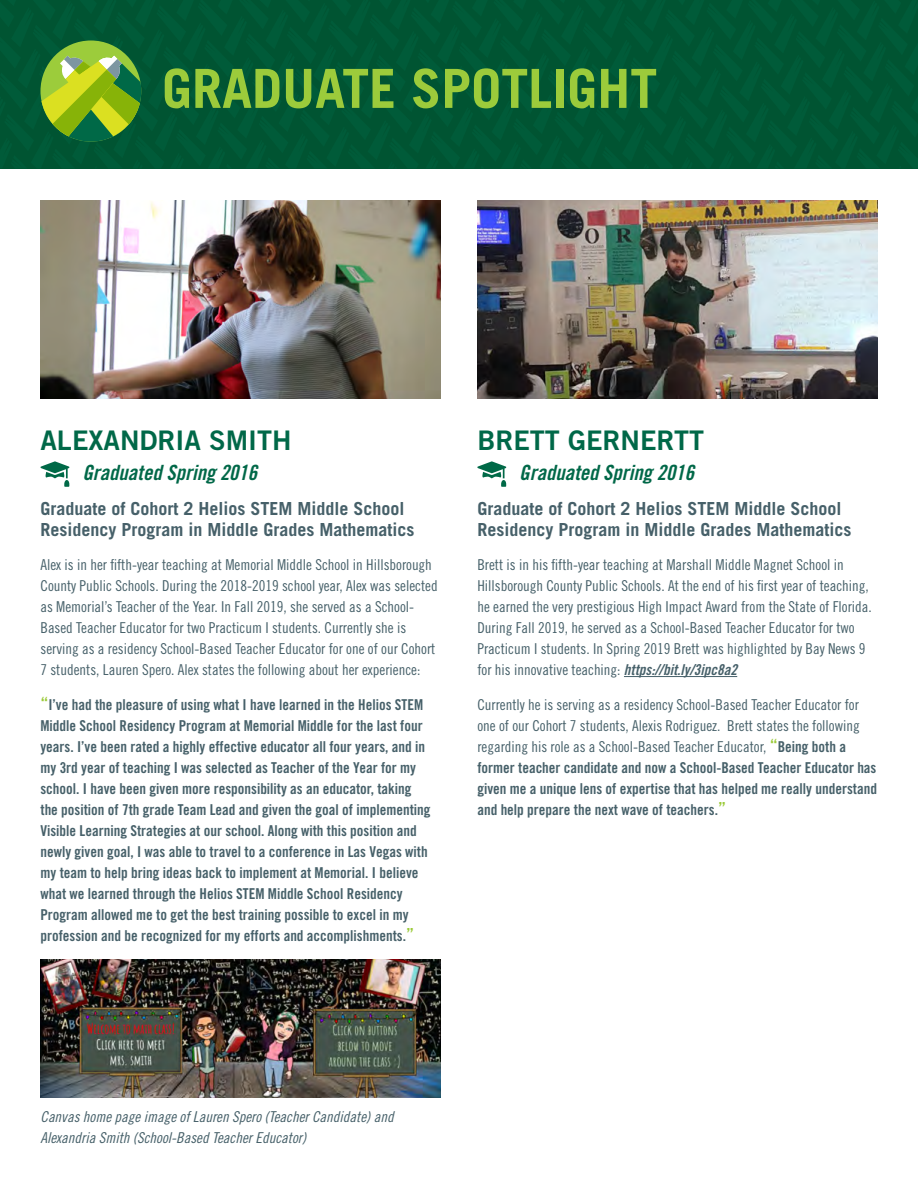
<style>
.page{position:relative;width:918px;height:1188px;background:#fff}
.page>*{position:absolute;margin:0;border:0;box-sizing:border-box;transform-origin:0 0}
.t1{font:700 54px "Trade Gothic LT Std";color:#9ccb3b}
.t2{font:27px "Trade Gothic LT Std Bd 2";color:#006848}
.t3{font:21px "Trade Gothic LT Std Bd Cn 20 Obl";color:#006848}
.t4{font:700 18px/21px "Trade Gothic LT Std";color:#466069}
.t5{font:15px/21px "Trade Gothic LT Std Cn 18";color:#466069}
.t6{font:15px/21px "Trade Gothic LT Std Bd Cn 20";color:#466069}
.t7{font:15px/21px "Trade Gothic LT Std Cn 18 Obl";color:#466069}
.s1{font-size:18px;color:#9ccb3b}
.s2{font-family:"Trade Gothic LT Std Bd Cn 20 Obl"}
.s3{font-family:"Trade Gothic LT Std Bd Cn 20";font-size:18px;color:#9ccb3b}
.s4{font-family:"Trade Gothic LT Std Bd Cn 20"}
</style>
<div class="page">
<hr style="left:624px;top:676px;width:113px;height:1px;background:#466069">
<img style="left:40px;top:959px;width:401px;height:139px">
<img style="left:40px;top:200px;width:401px;height:199px">
<img style="left:477px;top:200px;width:401px;height:199px">
<svg style="left:40px;top:461px;width:30px;height:26px"></svg>
<svg style="left:477px;top:461px;width:29px;height:26px"></svg>
<div style="left:0;top:0;width:918px;height:169px;background:#005432"></div>
<h1 class="t1" style="left:162px;top:55px;width:497px">GRADUATE SPOTLIGHT</h1>
<h2 class="t2" style="left:40px;top:424px;width:253px">ALEXANDRIA SMITH</h2>
<h3 class="t3" style="left:82px;top:460px;width:176px">Graduated Spring 2016</h3>
<p class="t4" style="left:40px;top:497px;width:376px">Graduate of Cohort 2 Helios STEM Middle School<br>Residency Program in Middle Grades Mathematics</p>
<p class="t5" style="left:40px;top:554px;width:399px">Alex is in her fifth-year teaching at Memorial Middle School in Hillsborough County Public Schools. During the 2018-2019 school year, Alex was selected as Memorial’s Teacher of the Year. In Fall 2019, she served as a School-Based Teacher Educator for two Practicum I students. Currently she is serving as a residency School-Based Teacher Educator for one of our Cohort 7 students, Lauren Spero. Alex states the following about her experience:</p>
<p class="t6" style="left:40px;top:694px;width:392px"><span class="s1">“</span>I’ve had the pleasure of using what I have learned in the Helios STEM Middle School Residency Program at Memorial Middle for the last four years. I’ve been rated a highly effective educator all four years, and in my 3rd year of teaching I was selected as Teacher of the Year for my school. I have been given more responsibility as an educator, taking the position of 7th grade Team Lead and given the goal of implementing Visible Learning Strategies at our school. Along with this position and newly given goal, I was able to travel to a conference in Las Vegas with my team to help bring ideas back to implement at Memorial. I believe what we learned through the Helios STEM Middle School Residency Program allowed me to get the best training possible to excel in my profession and be recognized for my efforts and accomplishments.<span class="s1">”</span></p>
<h2 class="t2" style="left:477px;top:424px;width:228px">BRETT GERNERTT</h2>
<h3 class="t3" style="left:519px;top:460px;width:176px">Graduated Spring 2016</h3>
<p class="t4" style="left:477px;top:497px;width:376px">Graduate of Cohort 2 Helios STEM Middle School<br>Residency Program in Middle Grades Mathematics</p>
<p class="t5" style="left:477px;top:554px;width:396px">Brett is in his fifth-year teaching at Marshall Middle Magnet School in Hillsborough County Public Schools. At the end of his first year of teaching, he earned the very prestigious High Impact Award from the State of Florida.<br>During Fall 2019, he served as a School-Based Teacher Educator for two Practicum I students. In Spring 2019 Brett was highlighted by Bay News 9 for his innovative teaching: <span class="s2">https://bit.ly/3ipc8a2</span></p>
<p class="t5" style="left:477px;top:694px;width:384px;text-align:justify">Currently he is serving as a residency School-Based Teacher Educator for one of our Cohort 7 students, Alexis Rodriguez. Brett states the following regarding his role as a School-Based Teacher Educator, <span class="s3">“</span><span class="s4">Being both a</span></p>
<p class="t6" style="left:477px;top:756px;width:401px;text-align:justify">former teacher candidate and now a School-Based Teacher Educator has given me a unique lens of expertise that has helped me really understand and help prepare the next wave of teachers.<span class="s1">”</span></p>
<p class="t7" style="left:40px;top:1107px;width:355px">Canvas home page image of Lauren Spero (Teacher Candidate) and<br>Alexandria Smith (School-Based Teacher Educator)</p>
</div>
